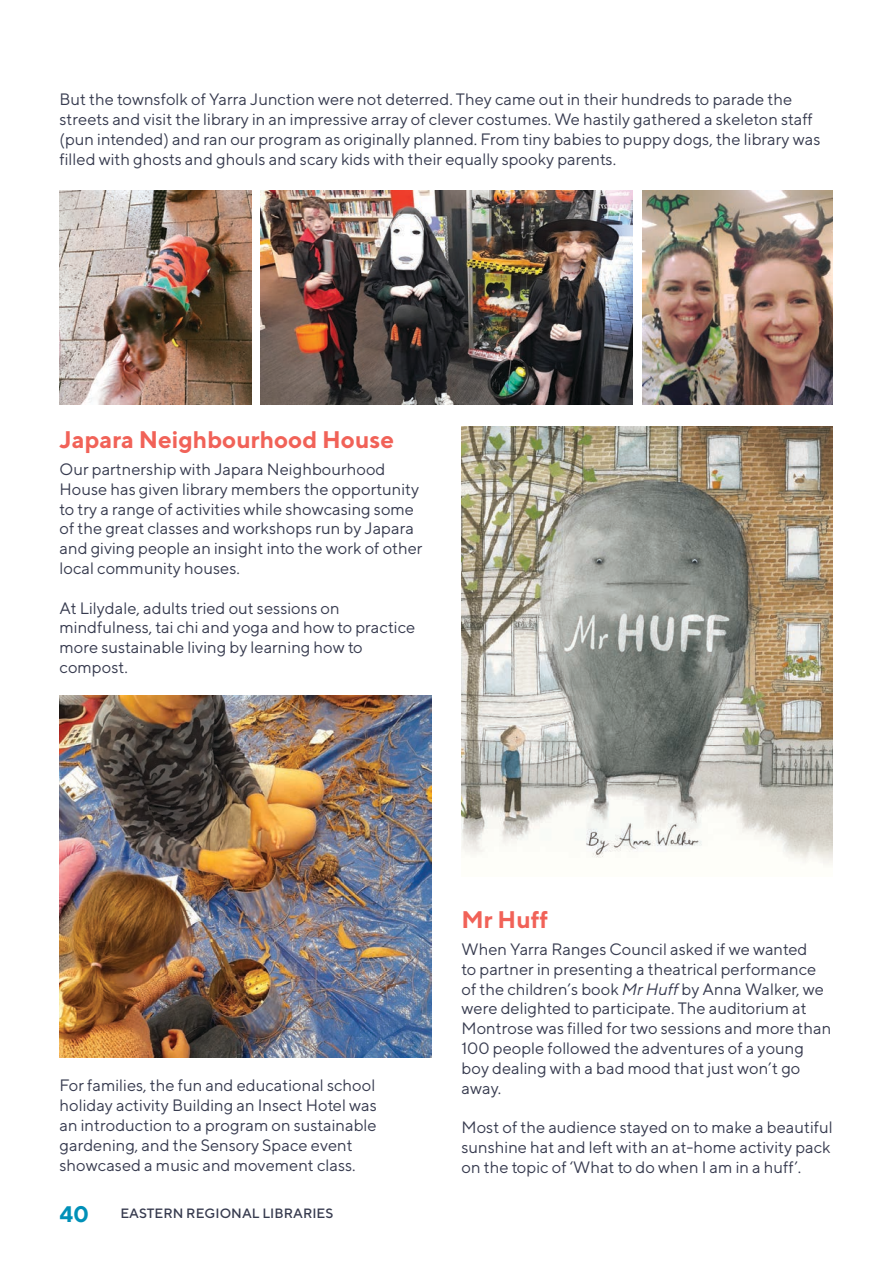
<style>
.page{position:relative;width:893px;height:1263px;background:#fff}
.page>*{position:absolute;margin:0;border:0;box-sizing:border-box;transform-origin:0 0}
.t1{font:700 24px "TT Norms";color:#f16258}
.t2{font:700 22.5px "TT Norms";color:#0090b8}
.t3{font:16.5px/19.8px "TT Norms";color:#373b4f}
.Body_Text{font:500 13.5px "TT Norms";color:#373b4f}
.s1{font-style:italic}
</style>
<div class="page">
<img style="left:60px;top:191px;width:191px;height:214px">
<img style="left:643px;top:191px;width:189px;height:214px">
<img style="left:260px;top:191px;width:372px;height:214px">
<img style="left:461px;top:427px;width:371px;height:438px">
<img style="left:60px;top:695px;width:372px;height:362px">
<p class="t3" style="left:60px;top:89px;width:762px">But the townsfolk of Yarra Junction were not deterred. They came out in their hundreds to parade the streets and visit the library in an impressive array of clever costumes. We hastily gathered a skeleton staff (pun intended) and ran our program as originally planned. From tiny babies to puppy dogs, the library was filled with ghosts and ghouls and scary kids with their equally spooky parents.</p>
<p class="t1" style="left:60px;top:424px;width:336px">Japara Neighbourhood House</p>
<p class="t3" style="left:60px;top:459px;width:365px">Our partnership with Japara Neighbourhood House has given library members the opportunity to try a range of activities while showcasing some of the great classes and workshops run by Japara and giving people an insight into the work of other local community houses.</p>
<p class="t3" style="left:60px;top:597px;width:357px">At Lilydale, adults tried out sessions on mindfulness, tai chi and yoga and how to practice more sustainable living by learning how to compost.</p>
<p class="t3" style="left:60px;top:1075px;width:319px">For families, the fun and educational school holiday activity Building an Insect Hotel was an introduction to a program on sustainable gardening, and the Sensory Space event showcased a music and movement class.</p>
<p class="t2" style="left:60px;top:1200px;width:31px">40</p>
<p class="Body_Text" style="left:120px;top:1205px;width:214px">EASTERN REGIONAL LIBRARIES</p>
<p class="t1" style="left:461px;top:904px;width:88px">Mr Huff</p>
<p class="t3" style="left:461px;top:939px;width:371px">When Yarra Ranges Council asked if we wanted<br>to partner in presenting a theatrical performance of the children’s book <span class="s1">Mr Huff</span> by Anna Walker, we were delighted to participate. The auditorium at Montrose was filled for two sessions and more than 100 people followed the adventures of a young boy dealing with a bad mood that just won’t go away.</p>
<p class="t3" style="left:461px;top:1117px;width:373px">Most of the audience stayed on to make a beautiful sunshine hat and left with an at-home activity pack on the topic of ‘What to do when I am in a huff’.</p>
</div>
